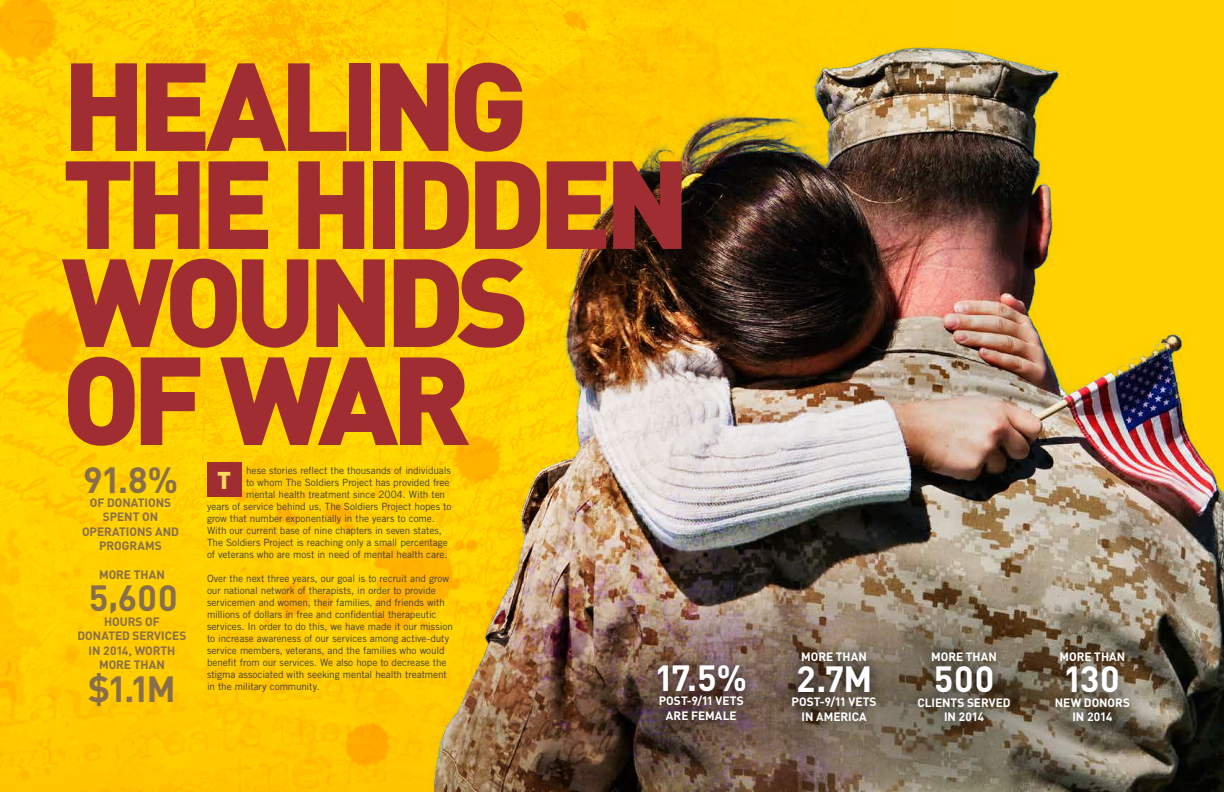
<style>
.page{position:relative;width:1224px;height:792px;background:#fff}
.page>*{position:absolute;margin:0;border:0;box-sizing:border-box;transform-origin:0 0}
.t1{font:900 123px/98px "Sapient Sans";letter-spacing:-.07em;color:#a02d32}
.t2{font:700 36px "Sapient Sans";letter-spacing:-.035em;color:#fff}
.t3{font:700 36px "Sapient Sans";letter-spacing:-.03em;color:#896e4b}
.t4{font:900 24px "Sapient Sans";color:#ffda5d}
.t5{font:700 12px/14.4px "Sapient Sans";color:#fff;text-align:center}
.t6{font:700 12px/14.4px "Sapient Sans";color:#896e4b;text-align:center}
.t7{font:10px/12px "Trade Gothic";letter-spacing:-.01em;color:#414042}
</style>
<div class="page">
<img style="left:948px;top:0;width:276px;height:792px">
<img style="left:0;top:0;width:948px;height:792px">
<div style="left:780px;top:640px;width:108px;height:93px;background:#000;opacity:.75"></div>
<div style="left:906px;top:640px;width:116px;height:93px;background:#000;opacity:.75"></div>
<div style="left:1044px;top:640px;width:97px;height:93px;background:#000;opacity:.75"></div>
<div style="left:646px;top:652px;width:111px;height:80px;background:#000;opacity:.75"></div>
<div style="left:207px;top:463px;width:35px;height:34px;background:#a02d32"></div>
<h1 class="t1" style="left:62px;top:51px;width:456px">HEALING<br>THE HIDD</h1>
<h1 class="t1" style="left:538px;top:149px;width:154px">EN</h1>
<h1 class="t1" style="left:62px;top:247px;width:390px">WOUNDS<br>OF WAR</h1>
<h2 class="t3" style="left:83px;top:456px;width:97px">91.8%</h2>
<p class="t6" style="left:82px;top:495px;width:98px">OF DONATIONS<br>SPENT ON<br>OPERATIONS AND<br>PROGRAMS</p>
<p class="t6" style="left:99px;top:567px;width:67px">MORE THAN</p>
<h2 class="t3" style="left:88px;top:575px;width:92px">5,600</h2>
<p class="t6" style="left:104px;top:614px;width:57px">HOURS OF</p>
<p class="t6" style="left:78px;top:628px;width:110px">DONATED SERVICES</p>
<p class="t6" style="left:89px;top:643px;width:55px">IN 2014, WORTH</p>
<p class="t6" style="left:99px;top:657px;width:9px">MORE</p>
<p class="t6" style="left:134px;top:657px;width:9px">THAN</p>
<h2 class="t3" style="left:88px;top:665px;width:83px">$1.1M</h2>
<p class="t7" style="left:246px;top:464px;width:206px">hese stories reflect the thousands of individuals</p>
<p class="t7" style="left:246px;top:476px;width:205px">to whom The Soldiers Project has provided free</p>
<p class="t7" style="left:246px;top:488px;width:201px">mental health treatment since 2004. With ten</p>
<p class="t7" style="left:207px;top:500px;width:246px">years of service behind us, The Soldiers Project hopes to</p>
<p class="t7" style="left:207px;top:512px;width:229px">grow that number exponentially in the years to come.</p>
<p class="t7" style="left:207px;top:524px;width:237px">With our current base of nine chapters in seven states,</p>
<p class="t7" style="left:207px;top:536px;width:242px">The Soldiers Project is reaching only a small percentage</p>
<p class="t7" style="left:207px;top:548px;width:242px">of veterans who are most in need of mental health care.</p>
<p class="t7" style="left:207px;top:572px;width:247px">Over the next three years, our goal is to recruit and grow our national network of therapists, in order to provide servicemen and women, their families, and friends with millions of dollars in free and confidential therapeutic services. In order to do this, we have made it our mission to increase awareness of our services among active-duty service members, veterans, and the families who would benefit from our services. We also hope to decrease the stigma associated with seeking mental health treatment in the military community.</p>
<h3 class="t4" style="left:217px;top:464px;width:16px">T</h3>
<h2 class="t2" style="left:656px;top:654px;width:93px">17.5%</h2>
<p class="t5" style="left:659px;top:693px;width:87px">POST-9/11 VETS<br>ARE FEMALE</p>
<p class="t5" style="left:801px;top:649px;width:67px">MORE THAN</p>
<p class="t5" style="left:792px;top:694px;width:87px">POST-9/11 VETS</p>
<h2 class="t2" style="left:796px;top:655px;width:72px">2.7M</h2>
<p class="t5" style="left:802px;top:709px;width:66px">IN AMERICA</p>
<p class="t5" style="left:931px;top:649px;width:67px">MORE THAN</p>
<h2 class="t2" style="left:933px;top:656px;width:64px">500</h2>
<p class="t5" style="left:918px;top:695px;width:95px">CLIENTS SERVED<br>IN 2014</p>
<p class="t5" style="left:1060px;top:649px;width:67px">MORE THAN</p>
<h2 class="t2" style="left:1064px;top:656px;width:58px">130</h2>
<p class="t5" style="left:1055px;top:695px;width:77px">NEW DONORS<br>IN 2014</p>
</div>
